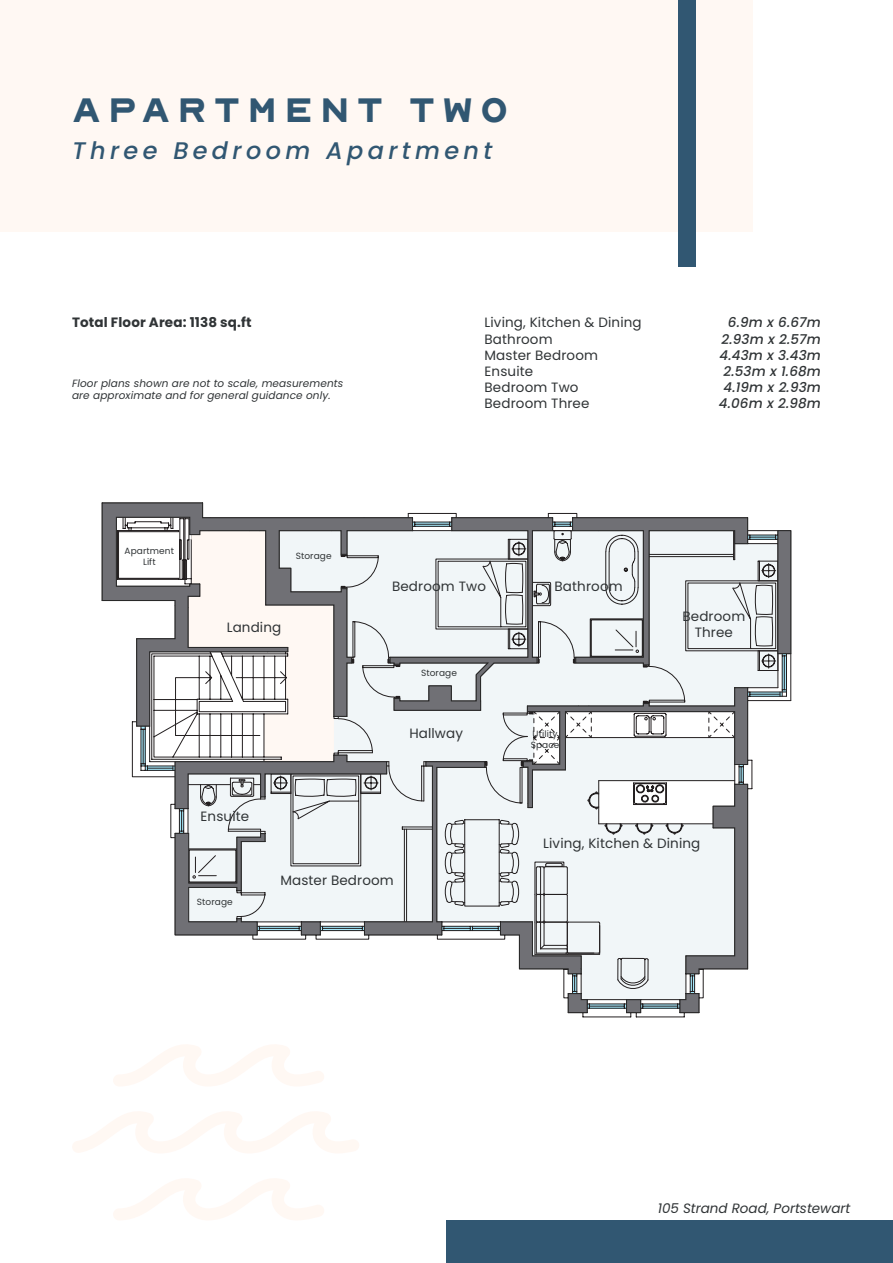
<style>
.page{position:relative;width:893px;height:1263px;background:#fff}
.page>*{position:absolute;margin:0;border:0;box-sizing:border-box;transform-origin:0 0}
.t1{font:700 36px "Nord";letter-spacing:.2em;color:#315772}
.t2{font:italic 500 24px "Poppins";letter-spacing:.18em;color:#315772}
.t3{font:13.5px "Poppins";letter-spacing:.01em;color:#303436}
.t4{font:italic 500 13.5px "Poppins";letter-spacing:.01em;color:#303436}
.t5{font:italic 13.5px "Poppins";color:#303436}
.t6{font:700 13.5px "Poppins";letter-spacing:.01em;color:#303436}
.t7{font:italic 10.5px/12.6px "Poppins";letter-spacing:.01em;color:#303436}
.t8{font:9px "Poppins";letter-spacing:.01em;color:#303436}
</style>
<div class="page">
<div style="left:0;top:0;width:752px;height:232px;background:#fff8f3"></div>
<div style="left:446px;top:1220px;width:447px;height:43px;background:#315772"></div>
<div style="left:678px;top:0;width:18px;height:266px;background:#315772"></div>
<svg style="left:131px;top:727px;width:43px;height:112px"></svg>
<svg style="left:101px;top:502px;width:312px;height:225px"></svg>
<div style="left:778px;top:530px;width:13px;height:124px;background:#707075;border:1px solid #292929"></div>
<svg style="left:174px;top:517px;width:605px;height:496px"></svg>
<svg style="left:72px;top:1112px;width:287px;height:41px"></svg>
<svg style="left:113px;top:1045px;width:211px;height:41px"></svg>
<svg style="left:113px;top:1179px;width:211px;height:41px"></svg>
<p class="t1" style="left:72px;top:91px;width:438px">APARTMENT TWO</p>
<p class="t2" style="left:72px;top:137px;width:422px">Three Bedroom Apartment</p>
<p class="t6" style="left:72px;top:315px;width:181px">Total Floor Area: 1138 sq.ft</p>
<p class="t7" style="left:72px;top:377px;width:273px">Floor plans shown are not to scale, measurements are approximate and for general guidance only.</p>
<p class="t3" style="left:485px;top:315px;width:159px">Living, Kitchen &amp; Dining</p>
<p class="t3" style="left:485px;top:331px;width:70px">Bathroom</p>
<p class="t3" style="left:485px;top:347px;width:115px">Master Bedroom</p>
<p class="t3" style="left:485px;top:363px;width:50px">Ensuite</p>
<p class="t3" style="left:485px;top:380px;width:95px">Bedroom Two</p>
<p class="t3" style="left:485px;top:396px;width:106px">Bedroom Three</p>
<p class="t4" style="left:728px;top:315px;width:95px">6.9m x 6.67m</p>
<p class="t4" style="left:721px;top:331px;width:101px">2.93m x 2.57m</p>
<p class="t4" style="left:720px;top:347px;width:103px">4.43m x 3.43m</p>
<p class="t4" style="left:723px;top:363px;width:99px">2.53m x 1.68m</p>
<p class="t4" style="left:723px;top:380px;width:99px">4.19m x 2.93m</p>
<p class="t4" style="left:719px;top:396px;width:104px">4.06m x 2.98m</p>
<p class="t8" style="left:125px;top:546px;width:51px">Apartment</p>
<p class="t8" style="left:143px;top:557px;width:14px">Lift</p>
<p class="t8" style="left:296px;top:550px;width:37px">Storage</p>
<p class="t3" style="left:227px;top:619px;width:56px">Landing</p>
<p class="t3" style="left:201px;top:808px;width:50px">Ensuite</p>
<p class="t3" style="left:392px;top:578px;width:95px">Bedroom Two</p>
<p class="t8" style="left:421px;top:667px;width:37px">Storage</p>
<p class="t3" style="left:409px;top:725px;width:55px">Hallway</p>
<p class="t3" style="left:555px;top:578px;width:70px">Bathroom</p>
<p class="t8" style="left:533px;top:728px;width:26px">Utility</p>
<p class="t8" style="left:531px;top:739px;width:30px">Space</p>
<p class="t3" style="left:682px;top:608px;width:64px">Bedroom</p>
<p class="t3" style="left:695px;top:625px;width:40px">Three</p>
<p class="t8" style="left:197px;top:897px;width:37px">Storage</p>
<p class="t3" style="left:280px;top:872px;width:115px">Master Bedroom</p>
<p class="t3" style="left:543px;top:836px;width:159px">Living, Kitchen &amp; Dining</p>
<p class="t5" style="left:658px;top:1201px;width:194px">105 Strand Road, Portstewart</p>
</div>
